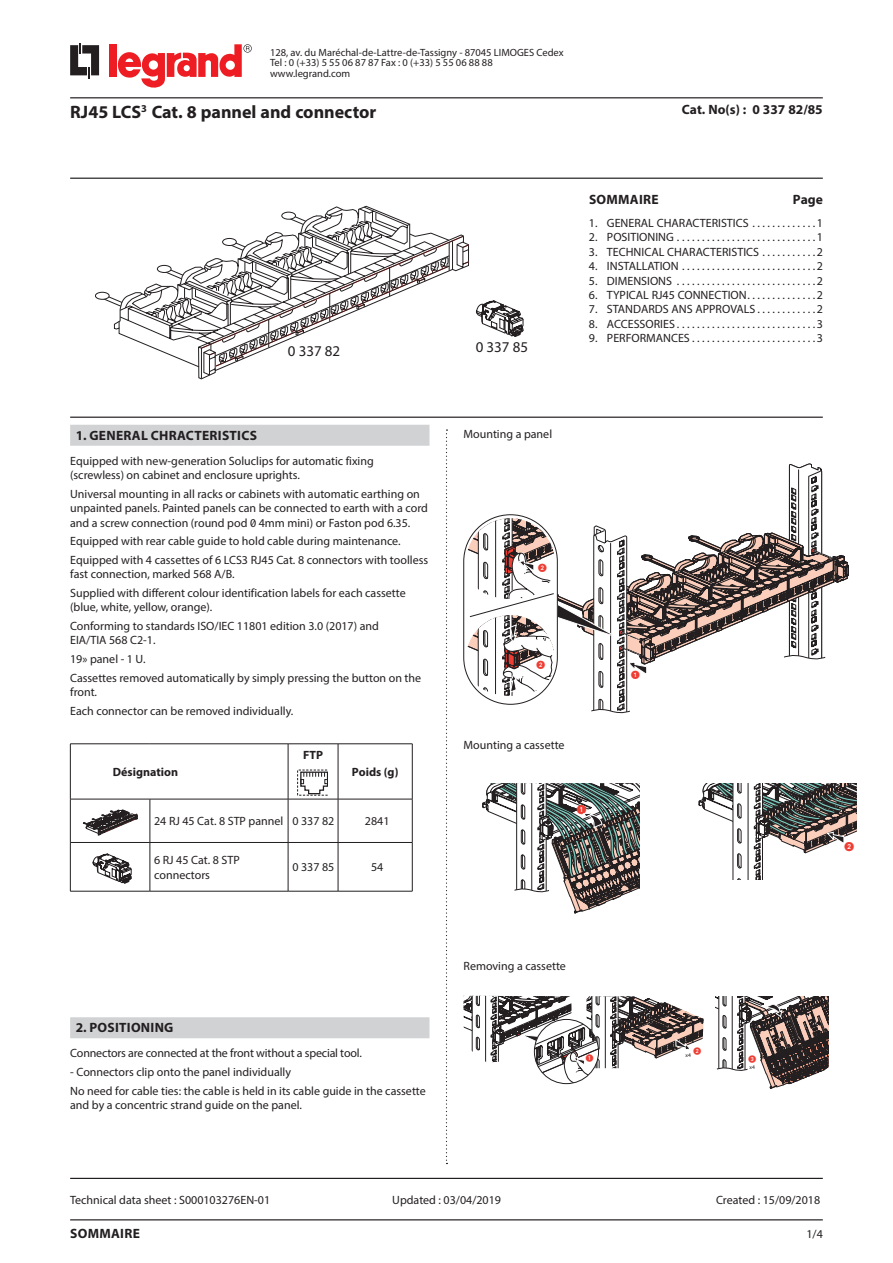
<style>
.page{position:relative;width:893px;height:1263px;background:#fff}
.page>*{position:absolute;margin:0;border:0;box-sizing:border-box;transform-origin:0 0}
.t1{font:700 18px "Myriad Pro";color:#231f20}
.t2{font:15px "Myriad Pro";color:#231f20}
.t3{font:700 13.5px "Myriad Pro";letter-spacing:.02em;color:#231f20}
.t4{font:700 13.5px "Myriad Pro";color:#231f20}
.t5{font:12px/18.6px "Myriad Pro";color:#231f20}
.t6{font:700 12px "Myriad Pro";color:#231f20}
.t7{font:10.5px/10.5px "Myriad Pro";color:#231f20}
.t8{font:9.6px "European Pi One";color:#ee3e34}
.t9{font:7.65px "European Pi One";color:#ee3e34}
.t10{font:5.55px "Myriad Pro";color:#231f20}
</style>
<div class="page">
<svg style="left:70px;top:43px;width:29px;height:35px"></svg>
<div style="left:110px;top:44px;width:7px;height:33px;background:#ee1d23"></div>
<svg style="left:118px;top:44px;width:134px;height:44px"></svg>
<hr style="left:70px;top:97px;width:753px;height:1px;background:#231f20">
<hr style="left:70px;top:178px;width:753px;height:1px;background:#231f20">
<hr style="left:70px;top:417px;width:753px;height:1px;background:#231f20">
<hr style="left:70px;top:1219px;width:753px;height:1px;background:#231f20">
<svg style="left:446px;top:429px;width:1px;height:735px"></svg>
<hr style="left:70px;top:1178px;width:753px;height:1px;background:#231f20">
<div style="left:70px;top:425px;width:359px;height:21px;background:#d1d2d4"></div>
<div style="left:70px;top:1017px;width:359px;height:21px;background:#d1d2d4"></div>
<hr style="left:70px;top:743px;width:80px;height:1px;background:#231f20">
<hr style="left:70px;top:744px;width:1px;height:55px;background:#231f20">
<hr style="left:150px;top:743px;width:138px;height:1px;background:#231f20">
<hr style="left:288px;top:743px;width:50px;height:1px;background:#231f20">
<hr style="left:288px;top:744px;width:1px;height:55px;background:#231f20">
<hr style="left:338px;top:743px;width:74px;height:1px;background:#231f20">
<hr style="left:338px;top:744px;width:1px;height:55px;background:#231f20">
<hr style="left:412px;top:744px;width:1px;height:55px;background:#231f20">
<hr style="left:70px;top:799px;width:80px;height:1px;background:#231f20">
<hr style="left:70px;top:799px;width:1px;height:43px;background:#231f20">
<hr style="left:150px;top:799px;width:138px;height:1px;background:#231f20">
<hr style="left:150px;top:799px;width:1px;height:43px;background:#231f20">
<hr style="left:288px;top:799px;width:50px;height:1px;background:#231f20">
<hr style="left:288px;top:799px;width:1px;height:43px;background:#231f20">
<hr style="left:338px;top:799px;width:74px;height:1px;background:#231f20">
<hr style="left:338px;top:799px;width:1px;height:43px;background:#231f20">
<hr style="left:412px;top:799px;width:1px;height:43px;background:#231f20">
<hr style="left:70px;top:842px;width:80px;height:1px;background:#231f20">
<hr style="left:70px;top:843px;width:1px;height:48px;background:#231f20">
<hr style="left:150px;top:842px;width:138px;height:1px;background:#231f20">
<hr style="left:150px;top:843px;width:1px;height:48px;background:#231f20">
<hr style="left:288px;top:842px;width:50px;height:1px;background:#231f20">
<hr style="left:288px;top:843px;width:1px;height:48px;background:#231f20">
<hr style="left:338px;top:842px;width:74px;height:1px;background:#231f20">
<hr style="left:338px;top:843px;width:1px;height:48px;background:#231f20">
<hr style="left:412px;top:843px;width:1px;height:48px;background:#231f20">
<hr style="left:70px;top:891px;width:80px;height:1px;background:#231f20">
<hr style="left:150px;top:891px;width:138px;height:1px;background:#231f20">
<hr style="left:288px;top:891px;width:50px;height:1px;background:#231f20">
<hr style="left:338px;top:891px;width:74px;height:1px;background:#231f20">
<svg style="left:297px;top:770px;width:30px;height:25px"></svg>
<svg style="left:83px;top:810px;width:55px;height:25px"></svg>
<svg style="left:93px;top:854px;width:38px;height:29px"></svg>
<svg style="left:698px;top:783px;width:159px;height:96px"></svg>
<svg style="left:482px;top:783px;width:158px;height:131px"></svg>
<svg style="left:715px;top:997px;width:113px;height:92px"></svg>
<svg style="left:463px;top:996px;width:241px;height:87px"></svg>
<div style="left:534px;top:1019px;width:65px;height:65px;border:1px solid #231f20;border-radius:50%"></div>
<div style="left:95px;top:292px;width:15px;height:8px;border:1px solid #231f20;border-radius:50%"></div>
<svg style="left:100px;top:206px;width:369px;height:170px"></svg>
<svg style="left:476px;top:300px;width:48px;height:37px"></svg>
<svg style="left:466px;top:464px;width:383px;height:250px"></svg>
<p class="t7" style="left:270px;top:47px;width:295px">128, av. du Maréchal-de-Lattre-de-Tassigny - 87045 LIMOGES Cedex<br>Tel : 0 (+33) 5 55 06 87 87 Fax : 0 (+33) 5 55 06 88 88 www.legrand.com</p>
<h1 class="t1" style="left:70px;top:100px;width:308px">RJ45 LCS<sup>3</sup> Cat. 8 pannel and connector</h1>
<p class="t4" style="left:682px;top:101px;width:142px">Cat. No(s) : 0 337 82/85</p>
<p class="t2" style="left:288px;top:342px;width:54px">0 337 82</p>
<p class="t2" style="left:476px;top:338px;width:54px">0 337 85</p>
<p class="t3" style="left:589px;top:191px;width:71px">SOMMAIRE</p>
<p class="t3" style="left:793px;top:191px;width:31px">Page</p>
<p class="t5" style="left:589px;top:213px;width:164px">1. GENERAL CHARACTERISTICS .............</p>
<p class="t5" style="left:817px;top:213px;width:8px">1</p>
<p class="t5" style="left:589px;top:228px;width:89px">2. POSITIONING ............................</p>
<p class="t5" style="left:817px;top:228px;width:8px">1</p>
<p class="t5" style="left:589px;top:242px;width:174px">3. TECHNICAL CHARACTERISTICS ...........</p>
<p class="t5" style="left:817px;top:242px;width:8px">2</p>
<p class="t5" style="left:589px;top:257px;width:94px">4. INSTALLATION ...........................</p>
<p class="t5" style="left:817px;top:257px;width:8px">2</p>
<p class="t5" style="left:589px;top:271px;width:87px">5. DIMENSIONS ............................</p>
<p class="t5" style="left:817px;top:271px;width:8px">2</p>
<p class="t5" style="left:589px;top:285px;width:162px">6. TYPICAL RJ45 CONNECTION .............</p>
<p class="t5" style="left:817px;top:285px;width:8px">2</p>
<p class="t5" style="left:589px;top:300px;width:172px">7. STANDARDS ANS APPROVALS ...........</p>
<p class="t5" style="left:817px;top:300px;width:8px">2</p>
<p class="t5" style="left:589px;top:314px;width:92px">8. ACCESSORIES ...........................</p>
<p class="t5" style="left:817px;top:314px;width:8px">3</p>
<p class="t5" style="left:589px;top:329px;width:107px">9. PERFORMANCES ........................</p>
<p class="t5" style="left:817px;top:329px;width:8px">3</p>
<p class="t3" style="left:76px;top:426px;width:183px">1. GENERAL CHRACTERISTICS</p>
<p class="t5" style="left:70px;top:453px;width:305px;line-height:14.4px">Equipped with new-generation Soluclips for automatic fixing (screwless) on cabinet and enclosure uprights.</p>
<p class="t5" style="left:70px;top:486px;width:359px;line-height:14.4px">Universal mounting in all racks or cabinets with automatic earthing on unpainted panels. Painted panels can be connected to earth with a cord and a screw connection (round pod 0 4mm mini) or Faston pod 6.35.</p>
<p class="t5" style="left:70px;top:532px;width:360px">Equipped with rear cable guide to hold cable during maintenance.<br>Equipped with 4 cassettes of 6 LCS3 RJ45 Cat. 8 connectors with toolless</p>
<p class="t5" style="left:70px;top:565px;width:337px">fast connection, marked 568 A/B.<br>Supplied with different colour identification labels for each cassette</p>
<p class="t5" style="left:70px;top:598px;width:310px">(blue, white, yellow, orange).<br>Conforming to standards ISO/IEC 11801 edition 3.0 (2017) and</p>
<p class="t5" style="left:70px;top:631px;width:353px">EIA/TIA 568 C2-1.<br>19» panel - 1 U.<br>Cassettes removed automatically by simply pressing the button on the</p>
<p class="t5" style="left:70px;top:682px;width:225px">front.<br>Each connector can be removed individually.</p>
<p class="t6" style="left:113px;top:764px;width:67px">Désignation</p>
<p class="t6" style="left:303px;top:747px;width:21px">FTP</p>
<p class="t6" style="left:352px;top:764px;width:48px">Poids (g)</p>
<p class="t5" style="left:154px;top:812px;width:182px">24 RJ 45 Cat. 8 STP pannel 0 337 82</p>
<p class="t5" style="left:365px;top:812px;width:26px">2841</p>
<p class="t5" style="left:154px;top:853px;width:87px;line-height:14.4px">6 RJ 45 Cat. 8 STP connectors</p>
<p class="t5" style="left:292px;top:858px;width:44px">0 337 85</p>
<p class="t5" style="left:371px;top:858px;width:14px">54</p>
<p class="t5" style="left:463px;top:425px;width:90px">Mounting a panel</p>
<p class="t5" style="left:463px;top:736px;width:103px">Mounting a cassette</p>
<p class="t8" style="left:577px;top:804px;width:11px">1</p>
<p class="t8" style="left:844px;top:841px;width:11px">2</p>
<p class="t3" style="left:76px;top:1019px;width:99px">2. POSITIONING</p>
<p class="t5" style="left:70px;top:1044px;width:293px">Connectors are connected at the front without a special tool.</p>
<p class="t5" style="left:70px;top:1062px;width:357px">- Connectors clip onto the panel individually<br>No need for cable ties: the cable is held in its cable guide in the cassette</p>
<p class="t5" style="left:70px;top:1095px;width:233px">and by a concentric strand guide on the panel.</p>
<p class="t5" style="left:463px;top:957px;width:104px">Removing a cassette</p>
<p class="t9" style="left:586px;top:1054px;width:9px">1</p>
<p class="t9" style="left:693px;top:1046px;width:9px">2</p>
<p class="t10" style="left:685px;top:1052px;width:7px">x4</p>
<p class="t9" style="left:749px;top:1054px;width:9px">3</p>
<p class="t10" style="left:749px;top:1064px;width:7px">x4</p>
<p class="t5" style="left:70px;top:1190px;width:202px">Technical data sheet : S000103276EN-01</p>
<p class="t5" style="left:392px;top:1190px;width:110px">Updated : 03/04/2019</p>
<p class="t5" style="left:716px;top:1190px;width:106px">Created : 15/09/2018</p>
<p class="t3" style="left:70px;top:1224px;width:71px">SOMMAIRE</p>
<p class="t5" style="left:806px;top:1224px;width:18px">1/4</p>
</div>
